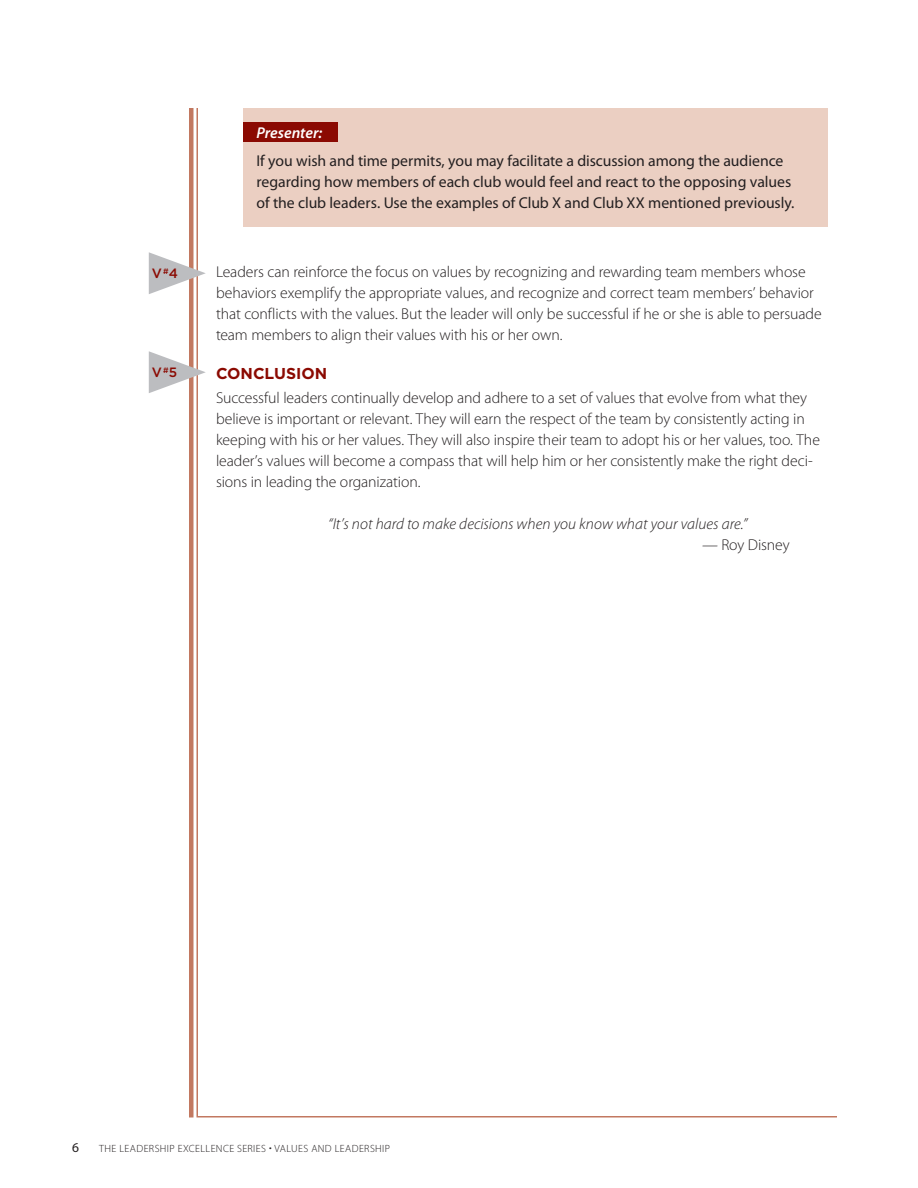
<style>
.page{position:relative;width:918px;height:1188px;background:#fff}
.page>*{position:absolute;margin:0;border:0;box-sizing:border-box;transform-origin:0 0}
.Body_copy_-_no_inden{font:300 15.75px/21px "Myriad Pro";letter-spacing:-.005em;color:#231f20}
.Presenter{font:15.75px/21px "Myriad Pro";letter-spacing:-.005em;color:#231f20}
.Body_copy{font:italic 300 15.75px "Myriad Pro";color:#231f20}
.Presenter-2{font:italic 600 15.75px "Myriad Pro";letter-spacing:-.005em;color:#fff}
.Subs{font:700 15.75px "Gotham";color:#8b0a02}
.Body_copy-2{font:300 15.75px "Myriad Pro";letter-spacing:-.005em;color:#231f20}
.Smaller_Subs{font:500 13.5px "Gotham";color:#8b0a02}
.t1{font:13.5px "Myriad Pro";color:#231f20}
.t2{font:300 10.5px "Myriad Pro";letter-spacing:.035em;color:#231f20}
.s1{font-style:italic}
</style>
<div class="page">
<hr style="left:198px;top:1116px;width:639px;height:2px;background:#c27860">
<hr style="left:196px;top:108px;width:2px;height:1010px;background:#c27860">
<hr style="left:189px;top:108px;width:4px;height:1010px;background:#c27860">
<div style="left:243px;top:108px;width:585px;height:119px;background:#ebcfc2"></div>
<div style="left:243px;top:123px;width:95px;height:19px;background:#8b0a02"></div>
<svg style="left:149px;top:351px;width:57px;height:42px"></svg>
<svg style="left:149px;top:252px;width:57px;height:42px"></svg>
<p class="Smaller_Subs" style="left:152px;top:264px;width:28px">V<sup>#</sup>4</p>
<p class="Smaller_Subs" style="left:152px;top:363px;width:27px">V<sup>#</sup>5</p>
<p class="Presenter-2" style="left:256px;top:124px;width:67px">Presenter:</p>
<p class="Presenter" style="left:256px;top:151px;width:539px">If you wish and time permits, you may facilitate a discussion among the audience regarding how members of each club would feel and react to the opposing values of the club leaders. Use the examples of Club X and Club XX mentioned previously.</p>
<p class="Body_copy_-_no_inden" style="left:216px;top:262px;width:607px">Leaders can reinforce the focus on values by recognizing and rewarding team members whose behaviors exemplify the appropriate values, and recognize and correct team members’ behavior that conflicts with the values. But the leader will only be successful if he or she is able to persuade team members to align their values with his or her own.</p>
<p class="Subs" style="left:216px;top:363px;width:113px">CONCLUSION</p>
<p class="Body_copy_-_no_inden" style="left:216px;top:388px;width:606px">Successful leaders continually develop and adhere to a set of values that evolve from what they believe is important or relevant. They will earn the respect of the team by consistently acting in keeping with his or her values. They will also inspire their team to adopt his or her values, too. The leader’s values will become a compass that will help him or her consistently make the right deci&shy;sions in leading the organization.</p>
<p class="Body_copy" style="left:328px;top:516px;width:421px">“It’s not hard to make decisions when you know what your values are.”</p>
<p class="Body_copy-2" style="left:702px;top:536px;width:89px"><span class="s1">—</span> Roy Disney</p>
<p class="t1" style="left:72px;top:1140px;width:8px">6</p>
<p class="t2" style="left:99px;top:1142px;width:292px">THE LEADERSHIP EXCELLENCE SERIES • VALUES AND LEADERSHIP</p>
</div>
